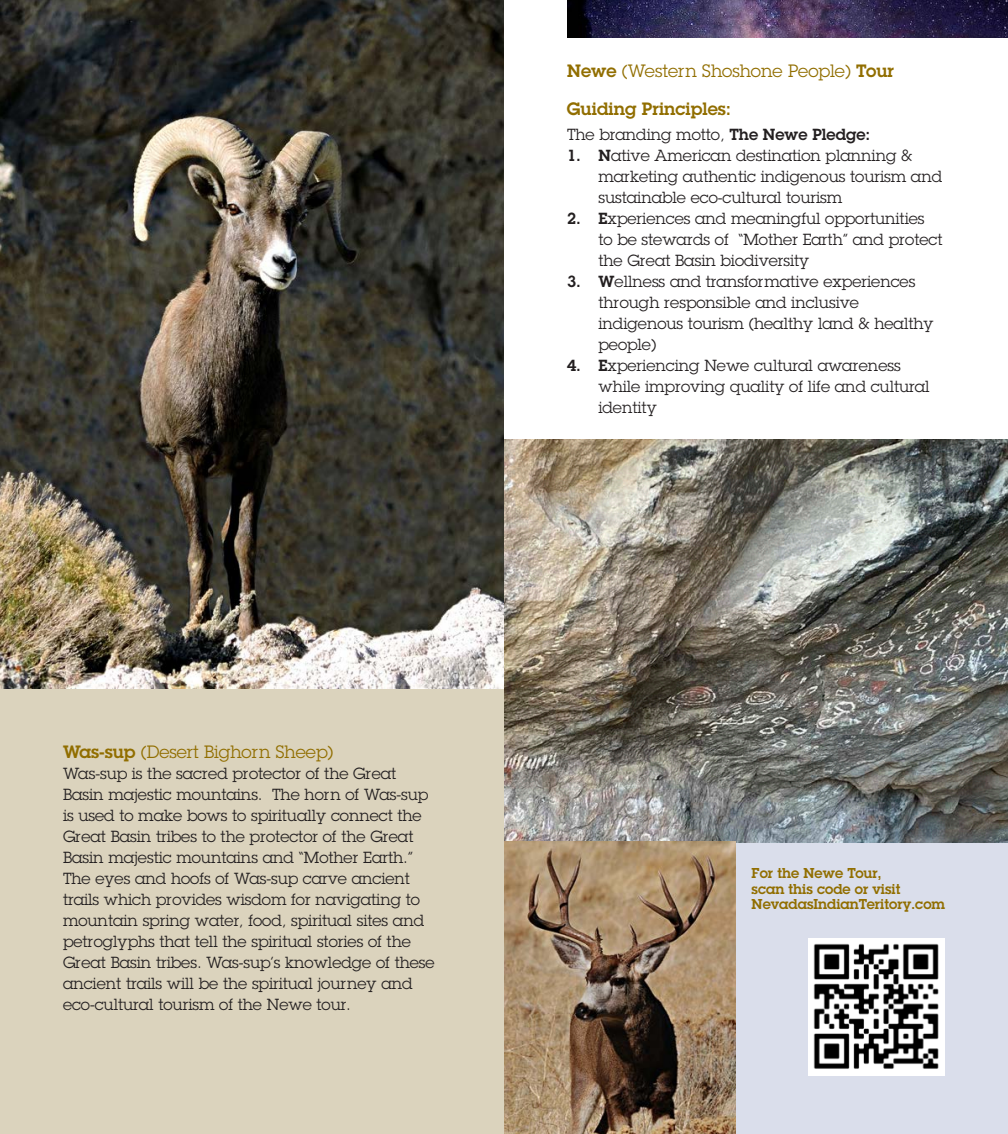
<style>
.page{position:relative;width:1008px;height:1134px;background:#fff}
.page>*{position:absolute;margin:0;border:0;box-sizing:border-box;transform-origin:0 0}
.t1{font:17.5px "Lubalin Graph";color:#916e00}
.t2{font:600 17.5px "Lubalin Graph";color:#916e00}
.t3{font:15.75px/21px "Lubalin Graph";color:#231f20}
.t4{font:600 14px/15.8px "Lubalin Graph";color:#916e00}
.s1{font-weight:600}
</style>
<div class="page">
<div style="left:728px;top:842px;width:280px;height:292px;background:#dadeeb"></div>
<div style="left:0;top:0;width:504px;height:1134px;background:#dbd3bd"></div>
<img style="left:504px;top:440px;width:504px;height:403px">
<img style="left:504px;top:842px;width:232px;height:292px">
<img style="left:809px;top:938px;width:136px;height:138px">
<img style="left:0;top:0;width:504px;height:688px">
<img style="left:567px;top:0;width:441px;height:38px">
<p class="t1" style="left:63px;top:741px;width:272px"><span class="s1">Was-sup</span> (Desert Bighorn Sheep)</p>
<p class="t3" style="left:63px;top:762px;width:373px">Was-sup is the sacred protector of the Great Basin majestic mountains. The horn of Was-sup is used to make bows to spiritually connect the Great Basin tribes to the protector of the Great Basin majestic mountains and “Mother Earth.” The eyes and hoofs of Was-sup carve ancient trails which provides wisdom for navigating to mountain spring water, food, spiritual sites and petroglyphs that tell the spiritual stories of the Great Basin tribes. Was-sup’s knowledge of these ancient trails will be the spiritual journey and eco-cultural tourism of the Newe tour.</p>
<p class="t1" style="left:567px;top:60px;width:329px"><span class="s1">Newe</span> (Western Shoshone People) <span class="s1">Tour</span></p>
<p class="t2" style="left:567px;top:98px;width:166px">Guiding Principles:</p>
<p class="t3" style="left:567px;top:124px;width:305px">The branding motto, <span class="s1">The Newe Pledge:</span></p>
<p class="t3" style="left:598px;top:145px;width:345px;text-indent:-32px"><span class="s1">1. N</span>ative American destination planning &amp; marketing authentic indigenous tourism and sustainable eco-cultural tourism</p>
<p class="t3" style="left:598px;top:208px;width:345px;text-indent:-32px"><span class="s1">2. E</span>xperiences and meaningful opportunities to be stewards of “Mother Earth” and protect the Great Basin biodiversity</p>
<p class="t3" style="left:598px;top:271px;width:337px;text-indent:-32px"><span class="s1">3. W</span>ellness and transformative experiences through responsible and inclusive indigenous tourism (healthy land &amp; healthy people)</p>
<p class="t3" style="left:598px;top:355px;width:333px;text-indent:-32px"><span class="s1">4. E</span>xperiencing Newe cultural awareness while improving quality of life and cultural identity</p>
<p class="t4" style="left:752px;top:865px;width:195px">For the Newe Tour,<br>scan this code or visit<br>NevadasIndianTeritory.com</p>
</div>
